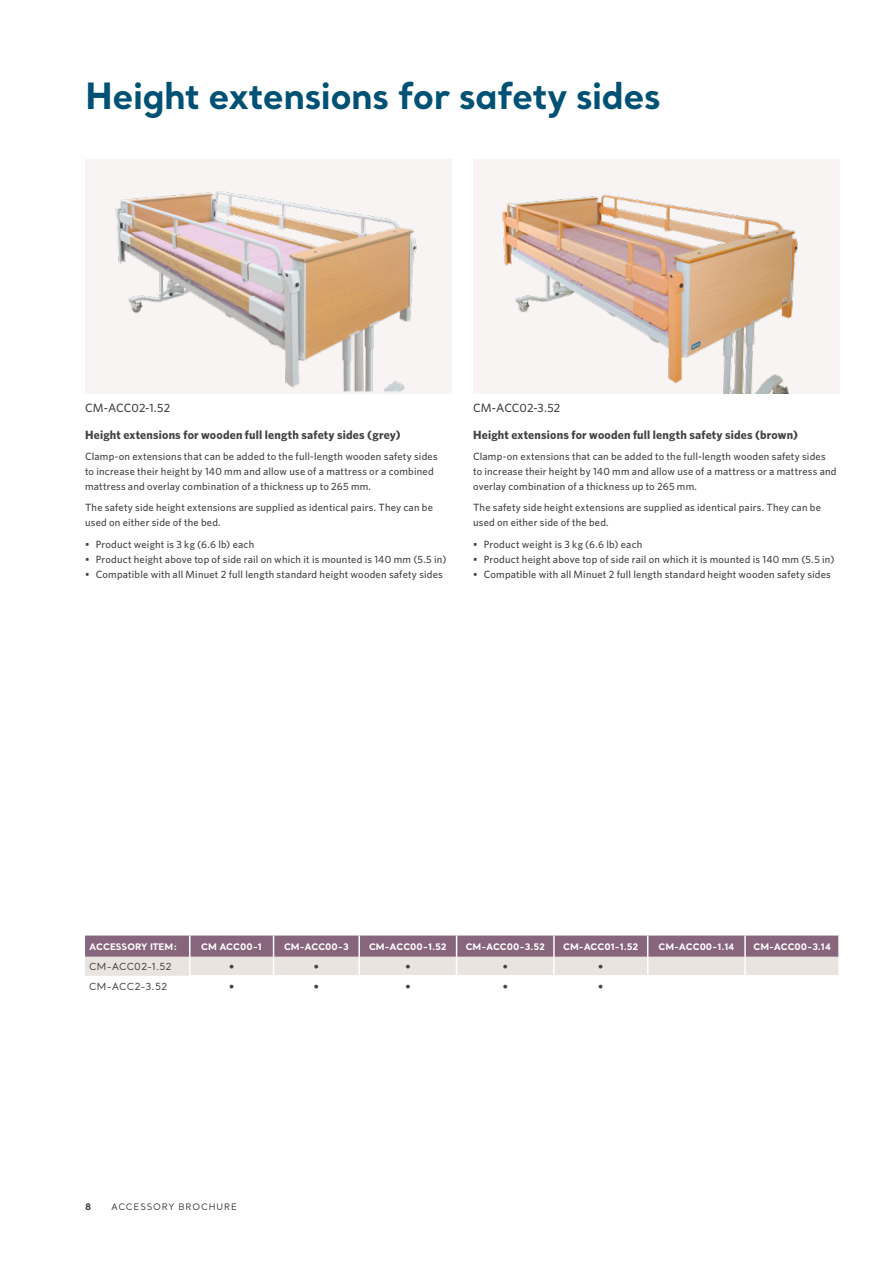
<style>
.page{position:relative;width:893px;height:1263px;background:#fff}
.page>*{position:absolute;margin:0;border:0;box-sizing:border-box;transform-origin:0 0}
.Headline_Santral_Bold_32_36_p{font:700 36px "Santral";letter-spacing:-.02em;color:#015174}
.Text_table_Whitney_Medium_8_12_p{font:700 13.5px "Santral";color:#434342}
.Body_copy_Whitney_Medium_9_12_pt{font:700 12px "Whitney";letter-spacing:.015em;color:#434342}
.Caption_Whitney_Medium_8_11_pt{font:500 12px "Whitney";letter-spacing:.005em;color:#434342}
.Body_copy_Whitney_Medium_9_12_pt-2{font:500 10.5px/15px "Whitney";letter-spacing:.02em;color:#434342}
.Text_table_Whitney_Medium_8_12_p-2{font:9.75px "Santral";color:#434342}
.Heading_table_Withney_bold_8_12_pt__whit{font:700 9px "Santral";color:#fff}
.t1{font:9px "Santral";letter-spacing:.09em;color:#434342}
.t2{font:700 9px "Santral";color:#434342}
</style>
<div class="page">
<svg style="left:85px;top:935px;width:754px;height:41px;background:#b8a4af"></svg>
<div style="left:85px;top:159px;width:367px;height:234px;background:#f7f4f3"></div>
<img style="left:115px;top:191px;width:302px;height:201px">
<div style="left:473px;top:159px;width:367px;height:234px;background:#f7f4f3"></div>
<img style="left:501px;top:194px;width:297px;height:199px">
<p class="Headline_Santral_Bold_32_36_p" style="left:85px;top:71px;width:577px">Height extensions for safety sides</p>
<p class="Caption_Whitney_Medium_8_11_pt" style="left:85px;top:400px;width:87px">CM-ACC02-1.52</p>
<p class="Caption_Whitney_Medium_8_11_pt" style="left:473px;top:400px;width:89px">CM-ACC02-3.52</p>
<p class="Body_copy_Whitney_Medium_9_12_pt" style="left:85px;top:426px;width:317px">Height extensions for wooden full length safety sides (grey)</p>
<p class="Body_copy_Whitney_Medium_9_12_pt-2" style="left:85px;top:449px;width:354px">Clamp-on extensions that can be added to the full-length wooden safety sides to increase their height by 140 mm and allow use of a mattress or a combined mattress and overlay combination of a thickness up to 265 mm.</p>
<p class="Body_copy_Whitney_Medium_9_12_pt-2" style="left:85px;top:500px;width:349px">The safety side height extensions are supplied as identical pairs. They can be used on either side of the bed.</p>
<p class="Body_copy_Whitney_Medium_9_12_pt-2" style="left:85px;top:536px;width:171px">• Product weight is 3 kg (6.6 lb) each</p>
<p class="Body_copy_Whitney_Medium_9_12_pt-2" style="left:85px;top:551px;width:363px">• Product height above top of side rail on which it is mounted is 140 mm (5.5 in)</p>
<p class="Body_copy_Whitney_Medium_9_12_pt-2" style="left:85px;top:566px;width:359px">• Compatible with all Minuet 2 full length standard height wooden safety sides</p>
<p class="Body_copy_Whitney_Medium_9_12_pt" style="left:473px;top:426px;width:326px">Height extensions for wooden full length safety sides (brown)</p>
<p class="Body_copy_Whitney_Medium_9_12_pt-2" style="left:473px;top:449px;width:365px">Clamp-on extensions that can be added to the full-length wooden safety sides to increase their height by 140 mm and allow use of a mattress or a mattress and overlay combination of a thickness up to 265 mm.</p>
<p class="Body_copy_Whitney_Medium_9_12_pt-2" style="left:473px;top:500px;width:349px">The safety side height extensions are supplied as identical pairs. They can be used on either side of the bed.</p>
<p class="Body_copy_Whitney_Medium_9_12_pt-2" style="left:473px;top:536px;width:171px">• Product weight is 3 kg (6.6 lb) each</p>
<p class="Body_copy_Whitney_Medium_9_12_pt-2" style="left:473px;top:551px;width:363px">• Product height above top of side rail on which it is mounted is 140 mm (5.5 in)</p>
<p class="Body_copy_Whitney_Medium_9_12_pt-2" style="left:473px;top:566px;width:359px">• Compatible with all Minuet 2 full length standard height wooden safety sides</p>
<p class="Heading_table_Withney_bold_8_12_pt__whit" style="left:89px;top:940px;width:89px">ACCESSORY ITEM:</p>
<p class="Heading_table_Withney_bold_8_12_pt__whit" style="left:201px;top:940px;width:62px">CM ACC00-1</p>
<p class="Heading_table_Withney_bold_8_12_pt__whit" style="left:284px;top:940px;width:66px">CM-ACC00-3</p>
<p class="Heading_table_Withney_bold_8_12_pt__whit" style="left:369px;top:940px;width:79px">CM-ACC00-1.52</p>
<p class="Heading_table_Withney_bold_8_12_pt__whit" style="left:466px;top:940px;width:81px">CM-ACC00-3.52</p>
<p class="Heading_table_Withney_bold_8_12_pt__whit" style="left:563px;top:940px;width:77px">CM-ACC01-1.52</p>
<p class="Heading_table_Withney_bold_8_12_pt__whit" style="left:658px;top:940px;width:77px">CM-ACC00-1.14</p>
<p class="Heading_table_Withney_bold_8_12_pt__whit" style="left:753px;top:940px;width:79px">CM-ACC00-3.14</p>
<p class="Text_table_Whitney_Medium_8_12_p-2" style="left:89px;top:960px;width:84px">CM-ACC02-1.52</p>
<p class="Text_table_Whitney_Medium_8_12_p" style="left:229px;top:957px;width:7px">•</p>
<p class="Text_table_Whitney_Medium_8_12_p" style="left:313px;top:957px;width:7px">•</p>
<p class="Text_table_Whitney_Medium_8_12_p" style="left:405px;top:957px;width:7px">•</p>
<p class="Text_table_Whitney_Medium_8_12_p" style="left:502px;top:957px;width:7px">•</p>
<p class="Text_table_Whitney_Medium_8_12_p" style="left:598px;top:957px;width:7px">•</p>
<p class="Text_table_Whitney_Medium_8_12_p-2" style="left:89px;top:980px;width:80px">CM-ACC2-3.52</p>
<p class="Text_table_Whitney_Medium_8_12_p" style="left:229px;top:977px;width:7px">•</p>
<p class="Text_table_Whitney_Medium_8_12_p" style="left:313px;top:977px;width:7px">•</p>
<p class="Text_table_Whitney_Medium_8_12_p" style="left:405px;top:977px;width:7px">•</p>
<p class="Text_table_Whitney_Medium_8_12_p" style="left:502px;top:977px;width:7px">•</p>
<p class="Text_table_Whitney_Medium_8_12_p" style="left:598px;top:977px;width:7px">•</p>
<p class="t2" style="left:85px;top:1200px;width:8px">8</p>
<p class="t1" style="left:111px;top:1201px;width:128px">ACCESSORY BROCHURE</p>
</div>
